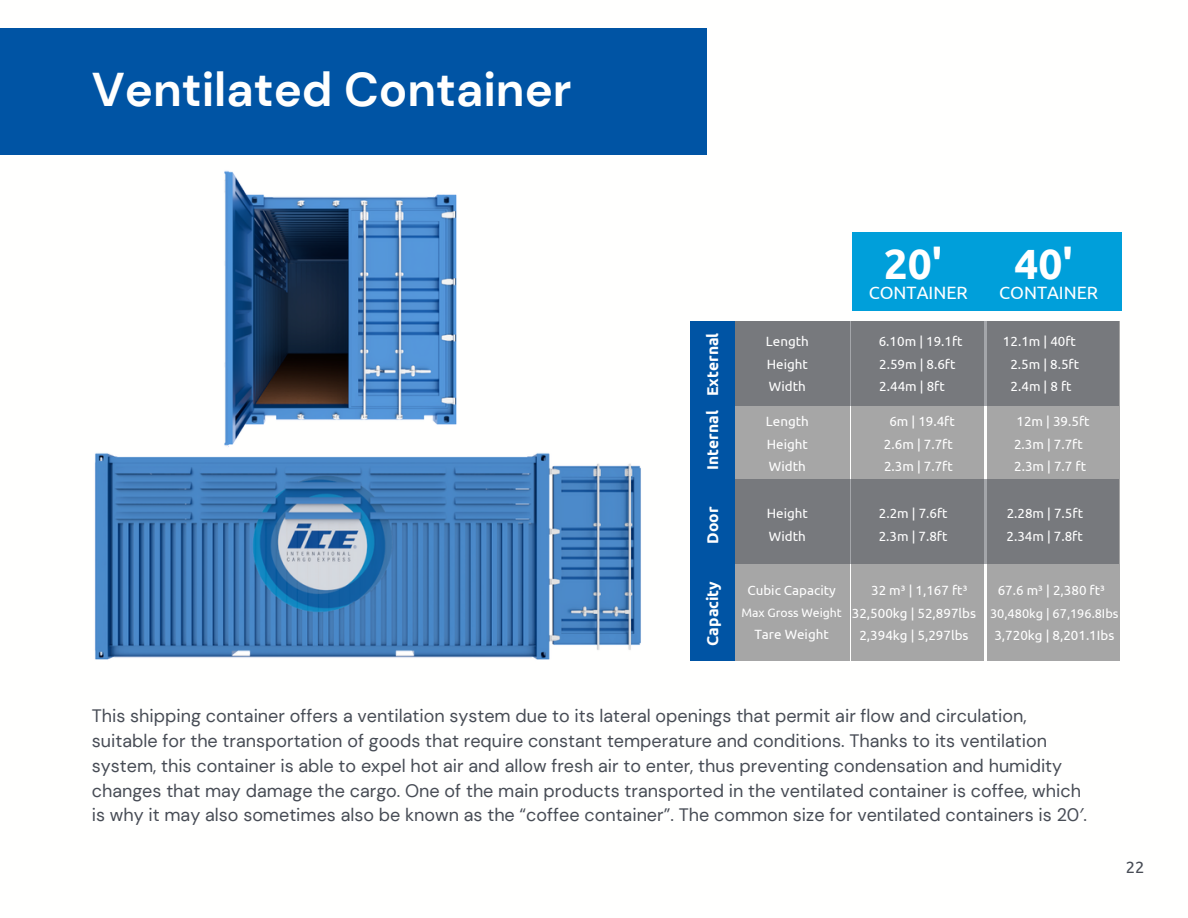
<style>
.page{position:relative;width:1188px;height:918px;background:#fff}
.page>*{position:absolute;margin:0;border:0;box-sizing:border-box;transform-origin:0 0}
.t1{font:700 47.25px "DM Sans";color:#fffffe}
.t2{font:700 42.3px "Ubuntu";color:#fff}
.t3{font:18px/24.8px "DM Sans";color:#474c55}
.t4{font:17.85px "Ubuntu";color:#fff}
.t5{font:16.5px "Ubuntu";color:#474c55}
.t6{font:700 15.6px "Ubuntu";color:#fff}
.t7{font:13.35px/22.6px "Ubuntu";color:#fff}
.t8{font:12.75px "Ubuntu";color:#fff}
.t9{font:12.3px "Ubuntu";color:#fff}
.s1{font-family:"Noto Sans"}
</style>
<div class="page">
<div style="left:0;top:28px;width:707px;height:126px;background:#0054a4"></div>
<img style="left:224px;top:170px;width:233px;height:217px">
<img style="left:94px;top:387px;width:547px;height:273px">
<div style="left:852px;top:321px;width:132px;height:339px;background:#a6a6a6"></div>
<div style="left:987px;top:321px;width:133px;height:339px;background:#a6a6a6"></div>
<div style="left:735px;top:321px;width:114px;height:339px;background:#a6a6a6"></div>
<div style="left:852px;top:232px;width:270px;height:79px;background:#009fda"></div>
<div style="left:735px;top:479px;width:383px;height:85px;background:#77797d"></div>
<div style="left:735px;top:321px;width:383px;height:85px;background:#77797d"></div>
<div style="left:691px;top:321px;width:44px;height:339px;background:#0054a4"></div>
<h1 class="t1" style="left:92px;top:60px;width:481px">Ventilated Container</h1>
<p class="t6" style="left:704px;top:396px;width:65px;rotate:-90deg">External</p>
<p class="t6" style="left:704px;top:470px;width:61px;rotate:-90deg">Internal</p>
<p class="t6" style="left:704px;top:544px;width:39px;rotate:-90deg">Door</p>
<p class="t6" style="left:704px;top:646px;width:66px;rotate:-90deg">Capacity</p>
<h2 class="t2" style="left:884px;top:239px;width:60px">20'</h2>
<p class="t4" style="left:869px;top:282px;width:101px">CONTAINER</p>
<p class="t7" style="left:766px;top:330px;width:44px;text-align:justify">Length Height Width</p>
<p class="t7" style="left:879px;top:330px;width:85px">6.10m | 19.1ft<br>2.59m | 8.6ft<br>2.44m | 8ft</p>
<p class="t7" style="left:766px;top:410px;width:44px;text-align:justify">Length Height Width</p>
<p class="t7" style="left:767px;top:502px;width:43px">Height<br>Width</p>
<p class="t7" style="left:884px;top:410px;width:72px;text-align:center">6m | 19.4ft<br>2.6m | 7.7ft<br>2.3m | 7.7ft</p>
<p class="t7" style="left:879px;top:502px;width:70px">2.2m | 7.6ft<br>2.3m | 7.8ft</p>
<h2 class="t2" style="left:1014px;top:239px;width:60px">40'</h2>
<p class="t4" style="left:999px;top:282px;width:101px">CONTAINER</p>
<p class="t7" style="left:1003px;top:330px;width:78px;text-align:center">12.1m | 40ft<br>2.5m | 8.5ft</p>
<p class="t7" style="left:1011px;top:375px;width:63px">2.4m | 8 ft</p>
<p class="t7" style="left:1014px;top:410px;width:77px">12m | 39.5ft<br>2.3m | 7.7ft<br>2.3m | 7.7 ft</p>
<p class="t7" style="left:1007px;top:502px;width:78px">2.28m | 7.5ft<br>2.34m | 7.8ft</p>
<p class="t7" style="left:747px;top:579px;width:90px">Cubic Capacity</p>
<p class="t9" style="left:741px;top:605px;width:102px">Max Gross Weight</p>
<p class="t7" style="left:754px;top:623px;width:76px">Tare Weight</p>
<p class="t7" style="left:871px;top:579px;width:98px">32 m³ | 1,167 ft³</p>
<p class="t7" style="left:859px;top:624px;width:111px">2,394kg | 5,297lbs</p>
<p class="t7" style="left:852px;top:601px;width:126px">32,500kg | 52,897lbs</p>
<p class="t7" style="left:998px;top:579px;width:109px">67.6 m³ | 2,380 ft³</p>
<p class="t8" style="left:990px;top:606px;width:130px">30,480kg | 67,196.8Ibs</p>
<p class="t7" style="left:994px;top:624px;width:121px">3,720kg | 8,201.1Ibs</p>
<p class="t3" style="left:92px;top:704px;width:997px">This shipping container offers a ventilation system due to its lateral openings that permit air flow and circulation, suitable for the transportation of goods that require constant temperature and conditions. Thanks to its ventilation system, this container is able to expel hot air and allow fresh air to enter, thus preventing condensation and humidity changes that may damage the cargo. One of the main products transported in the ventilated container is coffee, which is why it may also sometimes also be known as the “coffee container”. The common size for ventilated containers is 20<span class="s1">′</span>.</p>
<p class="t5" style="left:1126px;top:858px;width:20px">22</p>
</div>
